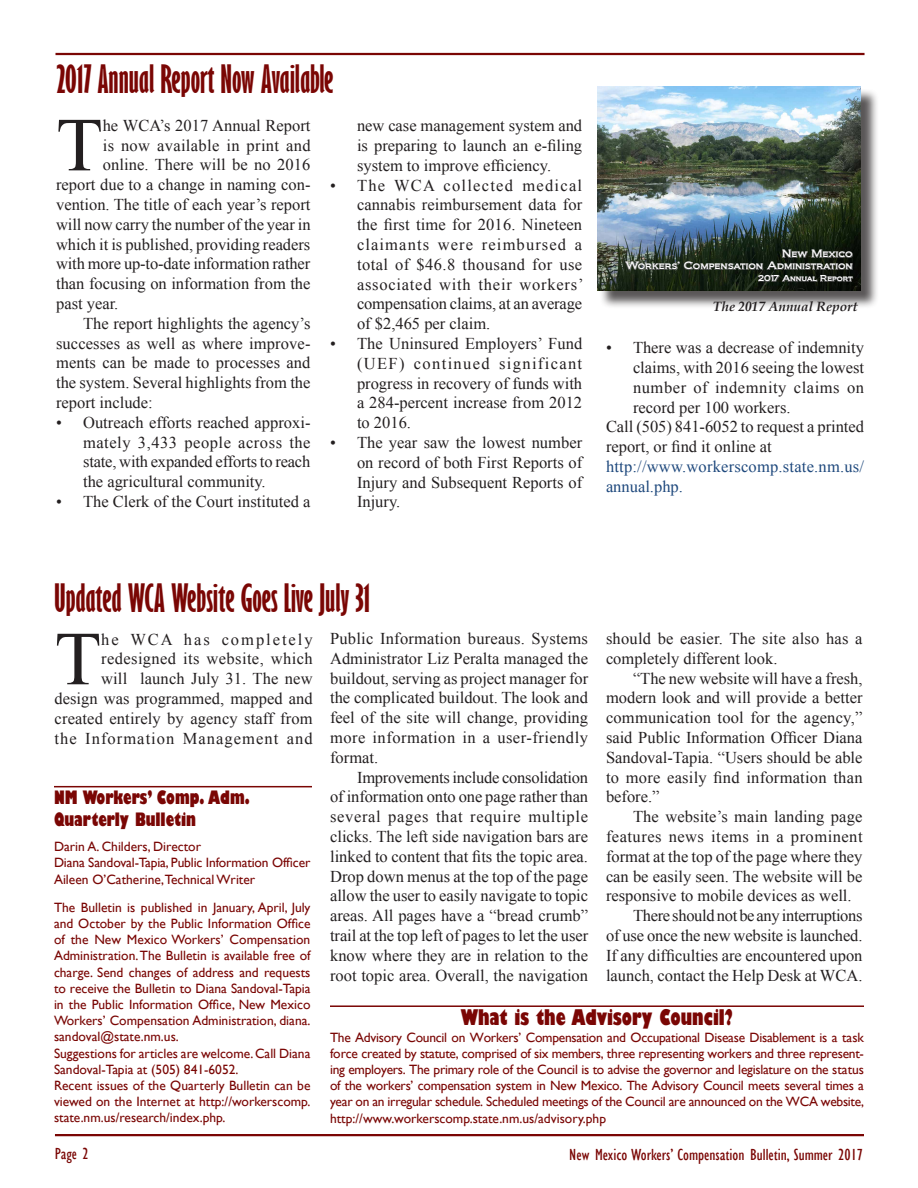
<style>
.page{position:relative;width:918px;height:1188px;background:#fff}
.page>*{position:absolute;margin:0;border:0;box-sizing:border-box;transform-origin:0 0}
.Body_text{font:76.35px "Times New Roman";color:#231f20}
.Bulletin_Text{font:76.35px "Times New Roman";color:#231f20}
.Bulletin_Heading{font:700 extra-condensed 36px "Gill Sans";color:#7a0604}
.Subhead{font:800 condensed 21px "Gill Sans";color:#7a0604}
.t1{font:800 condensed 18px "Gill Sans";color:#7a0604}
.Bulletin_Text-2{font:16.5px/19.8px "Times New Roman";color:#231f20;text-align:justify}
.Body_text-2{font:16.5px/19.8px "Times New Roman";color:#231f20;text-align:justify}
.t2{font:condensed 16.5px "Gill Sans";color:#7a0604;scale:1.04 1}
.Body_text-3{font:16.5px/19.8px "Times New Roman";letter-spacing:.01em;color:#1f497d}
.Body_text-4{font:16.5px "Times New Roman";letter-spacing:.02em;color:#231f20}
.t3{font:condensed 16.5px "Gill Sans";color:#7a0604}
.Subhead-2{font:13.5px/16.2px "Gill Sans";color:#7a0604;text-align:justify}
.Bulletin_Heading-2{font:italic 700 13.5px "Book Antiqua";color:#231f20}
.t4{font:10.05px/12px "Biondi";color:#fff;text-align:right}
.t5{font:7.95px "Biondi";color:#fff}
</style>
<div class="page">
<hr style="left:55px;top:1134px;width:809px;height:2px;background:#7a0604">
<hr style="left:56px;top:53px;width:809px;height:2px;background:#7a0604">
<hr style="left:54px;top:786px;width:258px;height:1px;background:#7a0604">
<hr style="left:330px;top:1005px;width:534px;height:2px;background:#7a0604">
<div style="left:599px;top:89px;width:281px;height:220px;background:#231f20;opacity:.75"></div>
<img style="left:597px;top:87px;width:264px;height:203px">
<div style="left:611px;top:246px;width:250px;height:44px;background:#fff;opacity:.75"></div>
<p class="Bulletin_Heading" style="left:57px;top:57px;width:278px">2017 Annual Report Now Available</p>
<p class="Body_text" style="left:56px;top:93px;width:48px">T</p>
<p class="Body_text-2" style="left:103px;top:115px;width:209px">he WCA’s 2017 Annual Report</p>
<p class="Body_text-4" style="left:103px;top:134px;width:209px">is now available in print and</p>
<p class="Body_text-2" style="left:103px;top:155px;width:209px">online. There will be no 2016</p>
<p class="Body_text-2" style="left:56px;top:175px;width:256px">report due to a change in naming con-</p>
<p class="Body_text-2" style="left:56px;top:194px;width:256px">vention. The title of each year’s report</p>
<p class="Body_text-2" style="left:56px;top:214px;width:256px">will now carry the number of the year in</p>
<p class="Body_text-2" style="left:56px;top:234px;width:256px">which it is published, providing readers</p>
<p class="Body_text-2" style="left:56px;top:254px;width:256px">with more up-to-date information rather</p>
<p class="Body_text-2" style="left:56px;top:274px;width:256px">than focusing on information from the</p>
<p class="Body_text-2" style="left:56px;top:293px;width:64px">past year.</p>
<p class="Body_text-2" style="left:56px;top:313px;width:256px;text-indent:27px">The report highlights the agency’s successes as well as where improve&shy;ments can be made to processes and the system. Several highlights from the report include:</p>
<p class="Bulletin_Text-2" style="left:83px;top:412px;width:229px;text-indent:-27px">• Outreach efforts reached approxi&shy;mately 3,433 people across the state, with expanded efforts to reach the agricultural community.</p>
<p class="Bulletin_Text-2" style="left:56px;top:491px;width:256px">• The Clerk of the Court instituted a</p>
<p class="Bulletin_Text-2" style="left:357px;top:115px;width:227px">new case management system and is preparing to launch an e-filing system to improve efficiency.</p>
<p class="Bulletin_Text-2" style="left:357px;top:175px;width:228px;text-indent:-27px">• The WCA collected medical cannabis reimbursement data for the first time for 2016. Nineteen claimants were reimbursed a total of $46.8 thousand for use associated with their workers’ compensation claims, at an average of $2,465 per claim.</p>
<p class="Bulletin_Text-2" style="left:357px;top:333px;width:227px;text-indent:-27px">• The Uninsured Employers’ Fund (UEF) continued significant progress in recovery of funds with a 284-percent increase from 2012 to 2016.</p>
<p class="Bulletin_Text-2" style="left:357px;top:432px;width:227px;text-indent:-27px">• The year saw the lowest number on record of both First Reports of Injury and Subsequent Reports of Injury.</p>
<p class="t4" style="left:625px;top:248px;width:229px">New Mexico<br>Workers’ Compensation Administration</p>
<p class="t5" style="left:758px;top:274px;width:96px">2017 Annual Report</p>
<p class="Bulletin_Heading-2" style="left:713px;top:297px;width:146px">The 2017 Annual Report</p>
<p class="Bulletin_Text-2" style="left:633px;top:338px;width:233px;text-indent:-27px">• There was a decrease of indemnity claims, with 2016 seeing the lowest number of indemnity claims on record per 100 workers.</p>
<p class="Body_text-2" style="left:606px;top:417px;width:260px">Call (505) 841-6052 to request a printed report, or find it online at</p>
<p class="Body_text-3" style="left:606px;top:456px;width:260px">http://www.workerscomp.state.nm.us/ annual.php.</p>
<p class="Bulletin_Heading" style="left:54px;top:577px;width:318px">Updated WCA Website Goes Live July 31</p>
<p class="Bulletin_Text" style="left:55px;top:607px;width:48px">T</p>
<p class="Bulletin_Text-2" style="left:55px;top:629px;width:260px;text-align:right">he WCA has completely redesigned its website, which<br>will launch July 31. The new design was programmed, mapped and created entirely by agency staff from the Information Management and</p>
<p class="Bulletin_Text-2" style="left:330px;top:628px;width:260px">Public Information bureaus. Systems Administrator Liz Peralta managed the buildout, serving as project manager for the complicated buildout. The look and feel of the site will change, providing more information in a user-friendly format.</p>
<p class="Bulletin_Text-2" style="left:330px;top:767px;width:260px;text-indent:27px">Improvements include consolidation of information onto one page rather than several pages that require multiple clicks. The left side navigation bars are linked to content that fits the topic area.<br>Drop down menus at the top of the page allow the user to easily navigate to topic areas. All pages have a “bread crumb” trail at the top left of pages to let the user know where they are in relation to the root topic area. Overall, the navigation</p>
<p class="Bulletin_Text-2" style="left:606px;top:628px;width:258px">should be easier. The site also has a completely different look.</p>
<p class="Bulletin_Text-2" style="left:606px;top:668px;width:258px;text-indent:27px">“The new website will have a fresh, modern look and will provide a better communication tool for the agency,” said Public Information Officer Diana Sandoval-Tapia. “Users should be able to more easily find information than before.”</p>
<p class="Bulletin_Text-2" style="left:606px;top:807px;width:258px;text-indent:27px">The website’s main landing page features news items in a prominent format at the top of the page where they can be easily seen. The website will be responsive to mobile devices as well.</p>
<p class="Bulletin_Text-2" style="left:606px;top:906px;width:258px;text-indent:27px">There should not be any interruptions of use once the new website is launched.<br>If any difficulties are encountered upon launch, contact the Help Desk at WCA.</p>
<p class="t1" style="left:54px;top:787px;width:197px">NM Workers’ Comp. Adm.</p>
<p class="t1" style="left:54px;top:808px;width:144px">Quarterly Bulletin</p>
<p class="Subhead-2" style="left:54px;top:839px;width:149px">Darin A. Childers, Director</p>
<p class="Subhead-2" style="left:54px;top:855px;width:258px">Diana Sandoval-Tapia, Public Information Officer</p>
<p class="Subhead-2" style="left:54px;top:871px;width:203px">Aileen O’Catherine,Technical Writer</p>
<p class="Subhead-2" style="left:54px;top:899px;width:258px">The Bulletin is published in January, April, July and October by the Public Information Office of the New Mexico Workers’ Compensation Administration. The Bulletin is available free of charge. Send changes of address and requests to receive the Bulletin to Diana Sandoval-Tapia in the Public Information Office, New Mexico Workers’ Compensation Administration, diana. sandoval@state.nm.us.</p>
<p class="Subhead-2" style="left:54px;top:1045px;width:258px">Suggestions for articles are welcome. Call Diana<br>Sandoval-Tapia at (505) 841-6052.</p>
<p class="Subhead-2" style="left:54px;top:1078px;width:258px">Recent issues of the Quarterly Bulletin can be viewed on the Internet at http://workerscomp. state.nm.us/research/index.php.</p>
<p class="Subhead" style="left:461px;top:1005px;width:274px">What is the Advisory Council?</p>
<p class="Subhead-2" style="left:330px;top:1029px;width:536px">The Advisory Council on Workers’ Compensation and Occupational Disease Disablement is a task force created by statute, comprised of six members, three representing workers and three represent&shy;ing employers. The primary role of the Council is to advise the governor and legislature on the status of the workers’ compensation system in New Mexico. The Advisory Council meets several times a year on an irregular schedule. Scheduled meetings of the Council are announced on the WCA website, http://www.workerscomp.state.nm.us/advisory.php</p>
<p class="t3" style="left:55px;top:1144px;width:35px">Page 2</p>
<p class="t2" style="left:569px;top:1145px;width:284px">New Mexico Workers’ Compensation Bulletin, Summer 2017</p>
</div>
